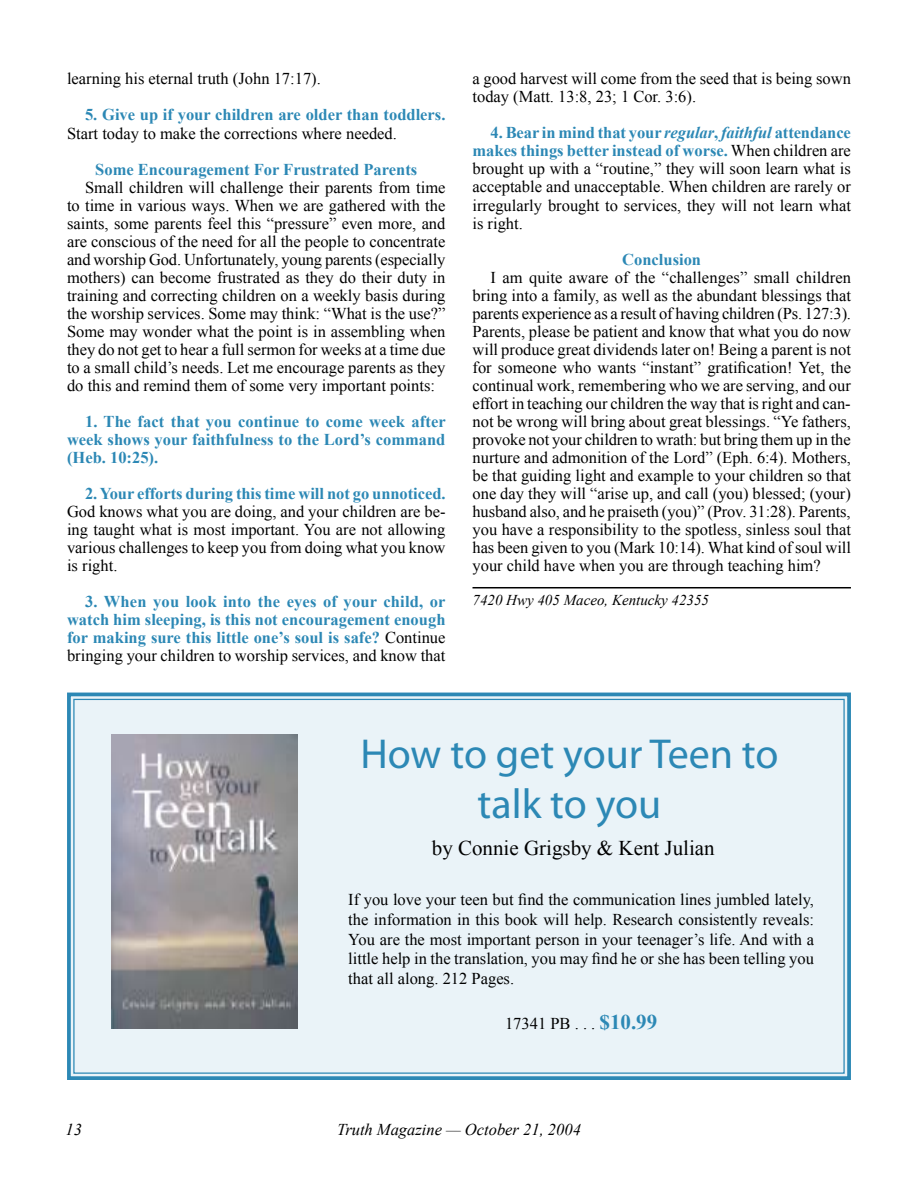
<style>
.page{position:relative;width:918px;height:1188px;background:#fff}
.page>*{position:absolute;margin:0;border:0;box-sizing:border-box;transform-origin:0 0}
.t1{font:42px/50.4px "Myriad Pro";color:#2c88b5;text-align:center}
.t2{font:21px "Times New Roman";color:#000}
.t3{font:16.5px/18px "Times New Roman";color:#000;text-align:justify}
.t4{font:700 16.5px/18px "Times New Roman";color:#2c88b5;text-align:justify}
.t5{font:italic 16.5px "Times New Roman";color:#000}
.t6{font:italic 15px "Times New Roman";color:#000}
.s1{font-weight:400;color:#000}
.s2{font-weight:700;color:#2c88b5}
.s3{font-weight:700;font-style:italic;color:#2c88b5}
.s4{font-weight:700;font-size:21px;color:#2c88b5}
</style>
<div class="page">
<hr style="left:472px;top:587px;width:379px;height:1px;background:#000">
<div style="left:67px;top:692px;width:784px;height:388px;background:#eaf3f8"></div>
<img style="left:111px;top:735px;width:186px;height:294px">
<p class="t3" style="left:67px;top:70px;width:255px">learning his eternal truth (John 17:17).</p>
<p class="t4" style="left:85px;top:106px;width:362px">5. Give up if your children are older than toddlers.</p>
<p class="t3" style="left:67px;top:124px;width:331px">Start today to make the corrections where needed.</p>
<p class="t4" style="left:95px;top:160px;width:323px">Some Encouragement For Frustrated Parents</p>
<p class="t3" style="left:67px;top:178px;width:380px;text-indent:18px">Small children will challenge their parents from time to time in various ways. When we are gathered with the saints, some parents feel this “pressure” even more, and are conscious of the need for all the people to concentrate and worship God. Unfortunately, young parents (especially mothers) can become frustrated as they do their duty in training and correcting children on a weekly basis during the worship services. Some may think: “What is the use?” Some may wonder what the point is in assembling when they do not get to hear a full sermon for weeks at a time due to a small child’s needs. Let me encourage parents as they do this and remind them of some very important points:</p>
<p class="t4" style="left:67px;top:412px;width:380px;text-indent:18px">1. The fact that you continue to come week after week shows your faithfulness to the Lord’s command (Heb. 10:25).</p>
<p class="t4" style="left:85px;top:484px;width:362px">2. Your efforts during this time will not go unnoticed.</p>
<p class="t3" style="left:67px;top:502px;width:380px">God knows what you are doing, and your children are be&shy;ing taught what is most important. You are not allowing various challenges to keep you from doing what you know is right.</p>
<p class="t4" style="left:67px;top:592px;width:380px;text-indent:18px">3. When you look into the eyes of your child, or watch him sleeping, is this not encouragement enough for making sure this little one’s soul is safe? <span class="s1">Continue bringing your children to worship services, and know that</span></p>
<p class="t3" style="left:472px;top:70px;width:380px">a good harvest will come from the seed that is being sown today (Matt. 13:8, 23; 1 Cor. 3:6).</p>
<p class="t3" style="left:472px;top:124px;width:380px;text-indent:18px"><span class="s2">4. Bear in mind that your</span> <span class="s3">regular</span><span class="s2">,</span> <span class="s3">faithful</span> <span class="s2">attendance makes things better instead of worse.</span> When children are brought up with a “routine,” they will soon learn what is acceptable and unacceptable. When children are rarely or irregularly brought to services, they will not learn what is right.</p>
<p class="t4" style="left:622px;top:250px;width:80px">Conclusion</p>
<p class="t3" style="left:472px;top:268px;width:380px;text-indent:18px">I am quite aware of the “challenges” small children bring into a family, as well as the abundant blessings that parents experience as a result of having children (Ps. 127:3).<br>Parents, please be patient and know that what you do now will produce great dividends later on! Being a parent is not for someone who wants “instant” gratification! Yet, the continual work, remembering who we are serving, and our effort in teaching our children the way that is right and can&shy;not be wrong will bring about great blessings. “Ye fathers, provoke not your children to wrath: but bring them up in the nurture and admonition of the Lord” (Eph. 6:4). Mothers, be that guiding light and example to your children so that one day they will “arise up, and call (you) blessed; (your) husband also, and he praiseth (you)” (Prov. 31:28). Parents, you have a responsibility to the spotless, sinless soul that has been given to you (Mark 10:14). What kind of soul will your child have when you are through teaching him?</p>
<p class="t6" style="left:472px;top:590px;width:238px">7420 Hwy 405 Maceo, Kentucky 42355</p>
<h1 class="t1" style="left:360px;top:728px;width:420px">How to get your Teen to talk to you</h1>
<p class="t2" style="left:432px;top:834px;width:284px">by Connie Grigsby &amp; Kent Julian</p>
<p class="t3" style="left:348px;top:889px;width:467px;line-height:19.8px">If you love your teen but find the communication lines jumbled lately, the information in this book will help. Research consistently reveals:<br>You are the most important person in your teenager’s life. And with a little help in the translation, you may find he or she has been telling you that all along. 212 Pages.</p>
<p class="t3" style="left:505px;top:1014px;width:154px">17341 PB . . . <span class="s4">$10.99</span></p>
<p class="t5" style="left:66px;top:1118px;width:18px">13</p>
<p class="t5" style="left:337px;top:1118px;width:245px">Truth Magazine — October 21, 2004</p>
</div>
